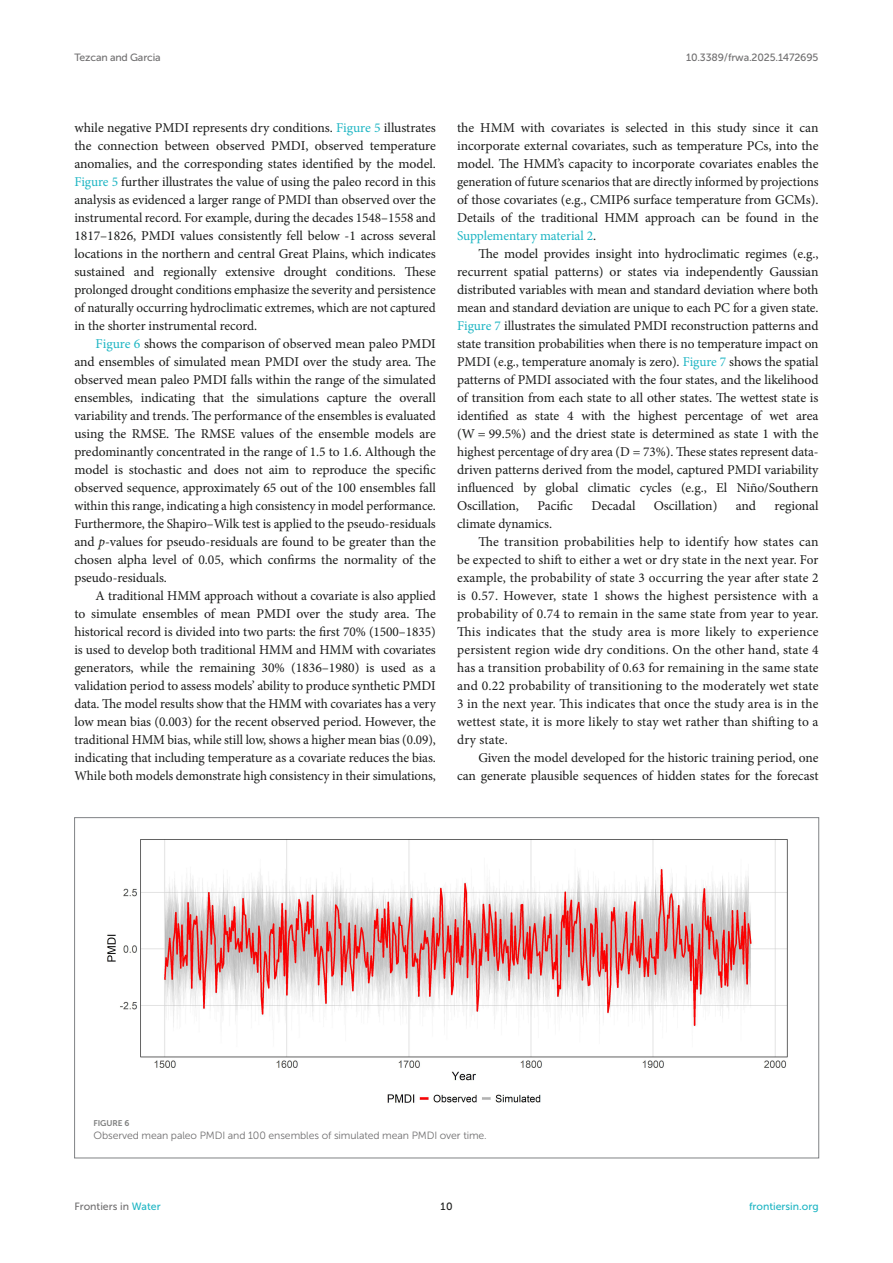
<style>
.page{position:relative;width:893px;height:1263px;background:#fff}
.page>*{position:absolute;margin:0;border:0;box-sizing:border-box;transform-origin:0 0}
.TEXT{font:13.5px/18px "Minion Pro";letter-spacing:-.005em;color:#1b1c1b;text-align:justify}
.FIG_LEG{font:10.5px "Museo Sans 300";letter-spacing:-.01em;color:#706f70}
.t1{font:10.5px "Museo Sans 500";letter-spacing:-.015em;color:#706f70}
.t2{font:10.5px "Museo Sans 500";color:#1db5c3}
.t3{font:10.5px "Museo Sans 500";color:#1b1c1b}
.FIG_HD{font:8.25px "Museo Sans 700";letter-spacing:-.01em;color:#7e7f7f}
.s1{color:#1db5c3}
.s2{font-style:italic}
</style>
<div class="page">
<img style="left:107px;top:839px;width:681px;height:264px">
<p class="t1" style="left:74px;top:51px;width:88px">Tezcan and Garcia</p>
<p class="t1" style="left:686px;top:51px;width:134px">10.3389/frwa.2025.1472695</p>
<p class="TEXT" style="left:74px;top:119px;width:363px">while negative PMDI represents dry conditions. <span class="s1">Figure 5</span> illustrates the connection between observed PMDI, observed temperature anomalies, and the corresponding states identified by the model.<br><span class="s1">Figure 5</span> further illustrates the value of using the paleo record in this analysis as evidenced a larger range of PMDI than observed over the instrumental record. For example, during the decades 1548–1558 and 1817–1826, PMDI values consistently fell below -1 across several locations in the northern and central Great Plains, which indicates sustained and regionally extensive drought conditions. These prolonged drought conditions emphasize the severity and persistence of naturally occurring hydroclimatic extremes, which are not captured in the shorter instrumental record.</p>
<p class="TEXT" style="left:74px;top:335px;width:363px;text-indent:21px"><span class="s1">Figure 6</span> shows the comparison of observed mean paleo PMDI and ensembles of simulated mean PMDI over the study area. The observed mean paleo PMDI falls within the range of the simulated ensembles, indicating that the simulations capture the overall variability and trends. The performance of the ensembles is evaluated using the RMSE. The RMSE values of the ensemble models are predominantly concentrated in the range of 1.5 to 1.6. Although the model is stochastic and does not aim to reproduce the specific observed sequence, approximately 65 out of the 100 ensembles fall within this range, indicating a high consistency in model performance.<br>Furthermore, the Shapiro–Wilk test is applied to the pseudo-residuals and <span class="s2">p</span>-values for pseudo-residuals are found to be greater than the chosen alpha level of 0.05, which confirms the normality of the pseudo-residuals.</p>
<p class="TEXT" style="left:74px;top:587px;width:363px;text-indent:21px">A traditional HMM approach without a covariate is also applied to simulate ensembles of mean PMDI over the study area. The historical record is divided into two parts: the first 70% (1500–1835) is used to develop both traditional HMM and HMM with covariates generators, while the remaining 30% (1836–1980) is used as a validation period to assess models’ ability to produce synthetic PMDI data. The model results show that the HMM with covariates has a very low mean bias (0.003) for the recent observed period. However, the traditional HMM bias, while still low, shows a higher mean bias (0.09), indicating that including temperature as a covariate reduces the bias.<br>While both models demonstrate high consistency in their simulations,</p>
<p class="TEXT" style="left:457px;top:119px;width:363px">the HMM with covariates is selected in this study since it can incorporate external covariates, such as temperature PCs, into the model. The HMM’s capacity to incorporate covariates enables the generation of future scenarios that are directly informed by projections of those covariates (e.g., CMIP6 surface temperature from GCMs).<br>Details of the traditional HMM approach can be found in the <span class="s1">Supplementary material 2</span>.</p>
<p class="TEXT" style="left:457px;top:245px;width:363px;text-indent:21px">The model provides insight into hydroclimatic regimes (e.g., recurrent spatial patterns) or states via independently Gaussian distributed variables with mean and standard deviation where both mean and standard deviation are unique to each PC for a given state.<br><span class="s1">Figure 7</span> illustrates the simulated PMDI reconstruction patterns and state transition probabilities when there is no temperature impact on PMDI (e.g., temperature anomaly is zero). <span class="s1">Figure 7</span> shows the spatial patterns of PMDI associated with the four states, and the likelihood of transition from each state to all other states. The wettest state is identified as state 4 with the highest percentage of wet area (W = 99.5%) and the driest state is determined as state 1 with the highest percentage of dry area (D = 73%). These states represent data&shy;driven patterns derived from the model, captured PMDI variability influenced by global climatic cycles (e.g., El Niño/Southern Oscillation,</p>
<p class="TEXT" style="left:537px;top:497px;width:37px">Pacific</p>
<p class="TEXT" style="left:591px;top:497px;width:46px">Decadal</p>
<p class="TEXT" style="left:654px;top:497px;width:65px">Oscillation)</p>
<p class="TEXT" style="left:736px;top:497px;width:22px">and</p>
<p class="TEXT" style="left:775px;top:497px;width:46px">regional</p>
<p class="TEXT" style="left:457px;top:515px;width:96px">climate dynamics.</p>
<p class="TEXT" style="left:457px;top:533px;width:363px;text-indent:21px">The transition probabilities help to identify how states can be expected to shift to either a wet or dry state in the next year. For example, the probability of state 3 occurring the year after state 2 is 0.57. However, state 1 shows the highest persistence with a probability of 0.74 to remain in the same state from year to year.<br>This indicates that the study area is more likely to experience persistent region wide dry conditions. On the other hand, state 4 has a transition probability of 0.63 for remaining in the same state and 0.22 probability of transitioning to the moderately wet state 3 in the next year. This indicates that once the study area is in the wettest state, it is more likely to stay wet rather than shifting to a dry state.</p>
<p class="TEXT" style="left:457px;top:749px;width:363px;text-align:right">Given the model developed for the historic training period, one can generate plausible sequences of hidden states for the forecast</p>
<p class="FIG_HD" style="left:94px;top:1118px;width:37px">FIGURE 6</p>
<p class="FIG_LEG" style="left:94px;top:1130px;width:395px">Observed mean paleo PMDI and 100 ensembles of simulated mean PMDI over time.</p>
<p class="t1" style="left:74px;top:1200px;width:88px">Frontiers in <span class="s1">Water</span></p>
<p class="t3" style="left:440px;top:1200px;width:14px">10</p>
<p class="t2" style="left:749px;top:1200px;width:71px">frontiersin.org</p>
</div>
